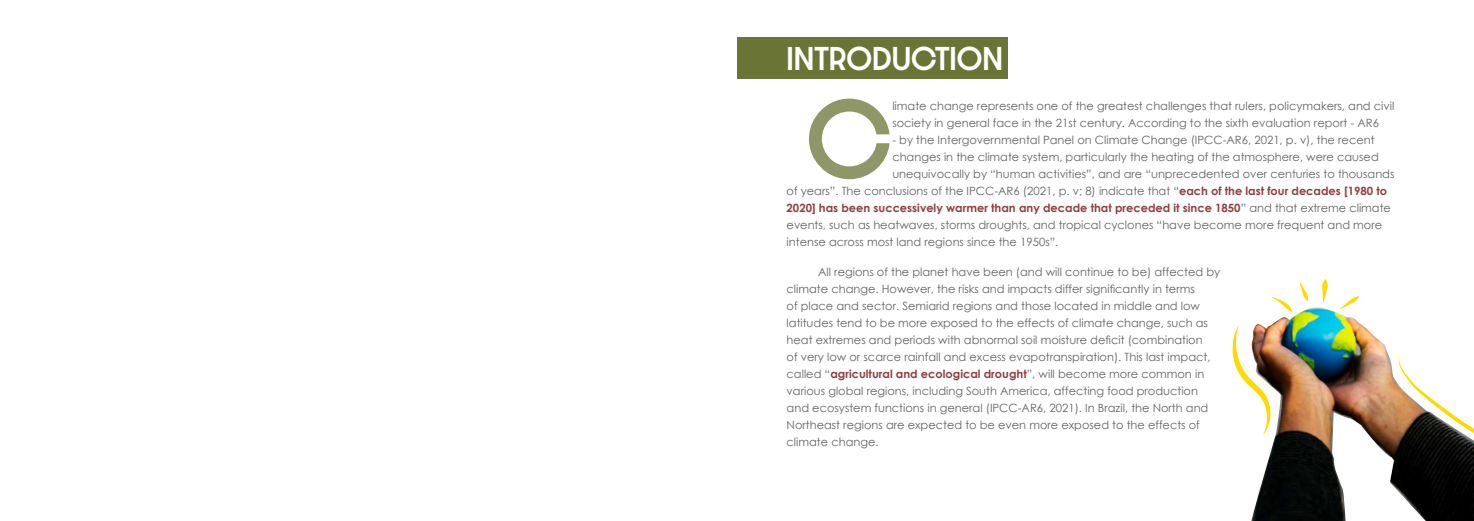
<style>
.page{position:relative;width:1474px;height:521px;background:#fff}
.page>*{position:absolute;margin:0;border:0;box-sizing:border-box;transform-origin:0 0}
.t1{font:500 94.33px "Dazzle Unicase";color:#8f9768}
.t2{font:500 28px "Dazzle Unicase";color:#fff}
.t3{font:11.38px/17.1px "Century Gothic";color:#646363}
.t4{font:700 11.38px "Century Gothic";color:#903e40}
.s1{font-weight:700;color:#903e40}
.s2{font-weight:400;color:#646363}
</style>
<div class="page">
<div style="left:737px;top:37px;width:270px;height:42px;background:#6a7435"></div>
<img style="left:1251px;top:307px;width:222px;height:214px">
<svg style="left:1397px;top:354px;width:76px;height:162px"></svg>
<svg style="left:1271px;top:297px;width:21px;height:15px"></svg>
<svg style="left:1299px;top:282px;width:9px;height:19px"></svg>
<svg style="left:1322px;top:279px;width:5px;height:23px"></svg>
<svg style="left:1339px;top:296px;width:20px;height:13px"></svg>
<img style="left:1232px;top:325px;width:39px;height:110px">
<h2 class="t2" style="left:786px;top:38px;width:218px">INTRODUCTION</h2>
<h1 class="t1" style="left:806px;top:68px;width:88px">C</h1>
<p class="t3" style="left:892px;top:97px;width:503px">limate change represents one of the greatest challenges that rulers, policymakers, and civil society in general face in the 21st century. According to the sixth evaluation report - AR6</p>
<p class="t3" style="left:892px;top:131px;width:483px">- by the Intergovernmental Panel on Climate Change (IPCC-AR6, 2021, p. v), the recent</p>
<p class="t3" style="left:892px;top:148px;width:488px">changes in the climate system, particularly the heating of the atmosphere, were caused</p>
<p class="t3" style="left:892px;top:165px;width:503px">unequivocally by “human activities”, and are “unprecedented over centuries to thousands</p>
<p class="t3" style="left:786px;top:182px;width:602px">of years”. The conclusions of the IPCC-AR6 (2021, p. v; 8) indicate that “<span class="s1">each of the last four decades [1980 to</span></p>
<p class="t4" style="left:786px;top:199px;width:606px">2020] has been successively warmer than any decade that preceded it since 1850<span class="s2">” and that extreme climate</span></p>
<p class="t3" style="left:786px;top:216px;width:597px">events, such as heatwaves, storms droughts, and tropical cyclones “have become more frequent and more</p>
<p class="t3" style="left:786px;top:233px;width:273px">intense across most land regions since the 1950s”.</p>
<p class="t3" style="left:786px;top:263px;width:435px;text-indent:31px">All regions of the planet have been (and will continue to be) affected by climate change. However, the risks and impacts differ significantly in terms<br>of place and sector. Semiarid regions and those located in middle and low latitudes tend to be more exposed to the effects of climate change, such as heat extremes and periods with abnormal soil moisture deficit (combination<br>of very low or scarce rainfall and excess evapotranspiration). This last impact, called “<span class="s1">agricultural and ecological drought</span>”, will become more common in various global regions, including South America, affecting food production and ecosystem functions in general (IPCC-AR6, 2021). In Brazil, the North and Northeast regions are expected to be even more exposed to the effects of climate change.</p>
</div>
